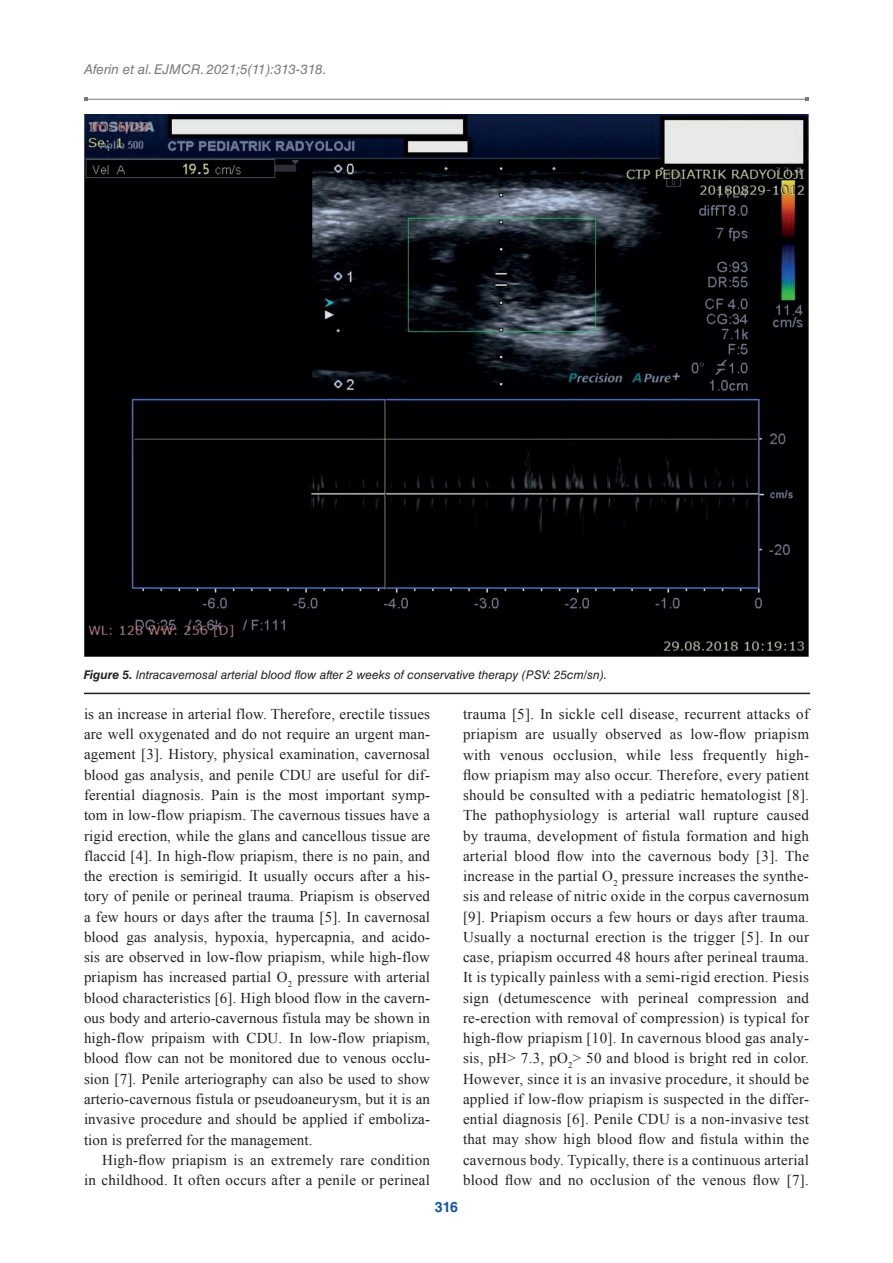
<style>
.page{position:relative;width:893px;height:1263px;background:#fff}
.page>*{position:absolute;margin:0;border:0;box-sizing:border-box;transform-origin:0 0}
.t1{font:15px/20.2px "Times New Roman";letter-spacing:.02em;color:#231f20;text-align:justify}
.t2{font:700 14.25px "Helvetica LT Std";color:#1055a4}
.t3{font:italic 13.5px "Helvetica LT Std";color:#76787b}
.t4{font:italic 12px "Helvetica LT Std";color:#231f20}
.s1{font-weight:700}
</style>
<div class="page">
<hr style="left:86px;top:99px;width:721px;height:1px;background:#76787b">
<img style="left:84px;top:114px;width:725px;height:543px">
<hr style="left:84px;top:693px;width:726px;height:1px;background:#231f20">
<p class="t3" style="left:84px;top:61px;width:244px">Aferin et al. EJMCR. 2021;5(11):313-318.</p>
<p class="t4" style="left:84px;top:667px;width:525px"><span class="s1">Figure 5.</span> Intracavernosal arterial blood flow after 2 weeks of conservative therapy (PSV: 25cm/sn).</p>
<p class="t1" style="left:84px;top:703px;width:348px">is an increase in arterial flow. Therefore, erectile tissues are well oxygenated and do not require an urgent man&shy;agement [3]. History, physical examination, cavernosal blood gas analysis, and penile CDU are useful for dif&shy;ferential diagnosis. Pain is the most important symp&shy;tom in low-flow priapism. The cavernous tissues have a rigid erection, while the glans and cancellous tissue are flaccid [4]. In high-flow priapism, there is no pain, and the erection is semirigid. It usually occurs after a his&shy;tory of penile or perineal trauma. Priapism is observed a few hours or days after the trauma [5]. In cavernosal blood gas analysis, hypoxia, hypercapnia, and acido&shy;sis are observed in low-flow priapism, while high-flow priapism has increased partial O<sub>2</sub> pressure with arterial blood characteristics [6]. High blood flow in the cavern&shy;ous body and arterio-cavernous fistula may be shown in high-flow pripaism with CDU. In low-flow priapism, blood flow can not be monitored due to venous occlu&shy;sion [7]. Penile arteriography can also be used to show arterio-cavernous fistula or pseudoaneurysm, but it is an invasive procedure and should be applied if emboliza&shy;tion is preferred for the management.</p>
<p class="t1" style="left:84px;top:1149px;width:348px;text-align:right">High-flow priapism is an extremely rare condition<br>in childhood. It often occurs after a penile or perineal</p>
<p class="t1" style="left:463px;top:704px;width:348px">trauma [5]. In sickle cell disease, recurrent attacks of priapism are usually observed as low-flow priapism with venous occlusion, while less frequently high&shy;flow priapism may also occur. Therefore, every patient should be consulted with a pediatric hematologist [8].<br>The pathophysiology is arterial wall rupture caused by trauma, development of fistula formation and high arterial blood flow into the cavernous body [3]. The increase in the partial O<sub>2</sub> pressure increases the synthe&shy;sis and release of nitric oxide in the corpus cavernosum [9]. Priapism occurs a few hours or days after trauma.<br>Usually a nocturnal erection is the trigger [5]. In our case, priapism occurred 48 hours after perineal trauma.<br>It is typically painless with a semi-rigid erection. Piesis sign (detumescence with perineal compression and re-erection with removal of compression) is typical for high-flow priapism [10]. In cavernous blood gas analy&shy;sis, pH&gt; 7.3, pO<sub>2</sub>&gt; 50 and blood is bright red in color.<br>However, since it is an invasive procedure, it should be applied if low-flow priapism is suspected in the differ&shy;ential diagnosis [6]. Penile CDU is a non-invasive test that may show high blood flow and fistula within the cavernous body. Typically, there is a continuous arterial blood flow and no occlusion of the venous flow [7].</p>
<p class="t2" style="left:435px;top:1198px;width:25px">316</p>
</div>
